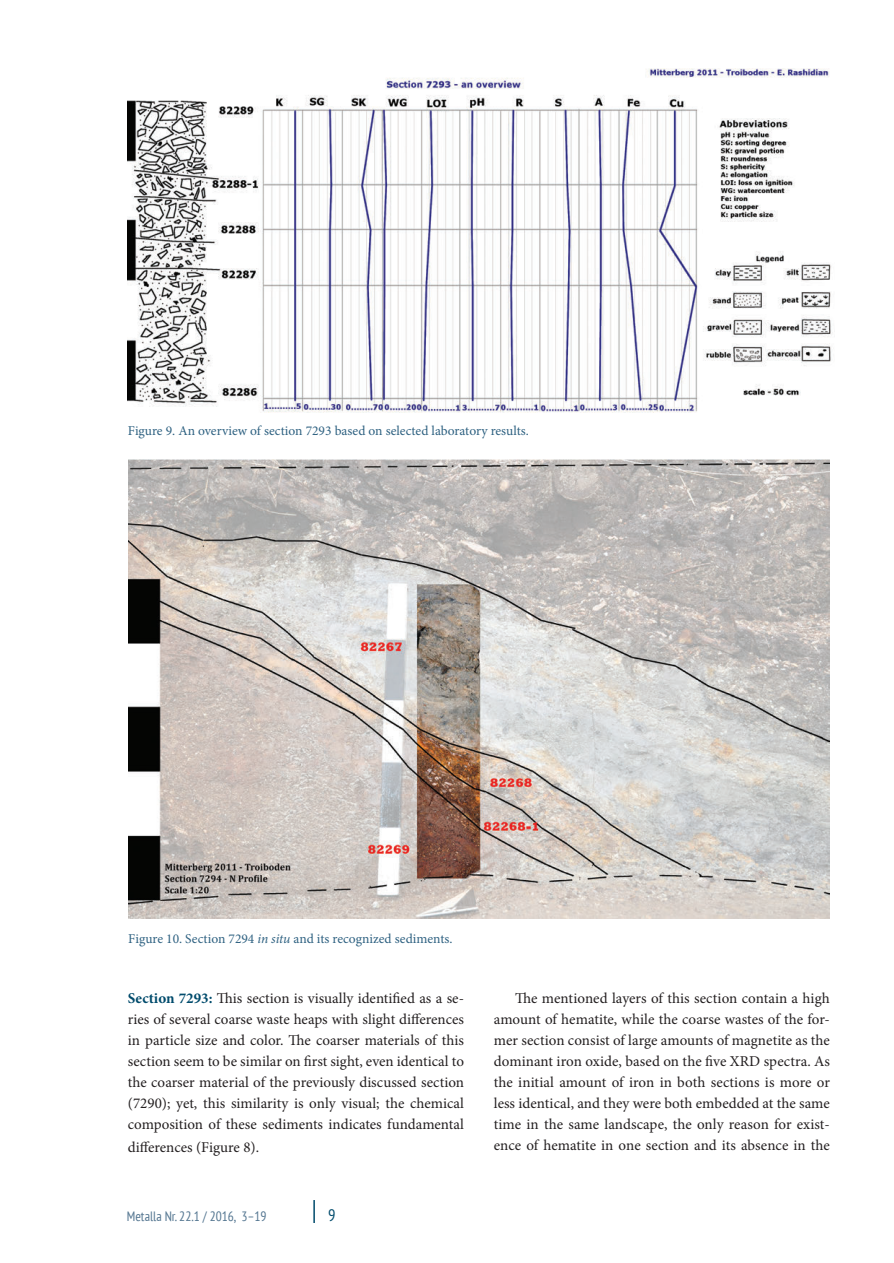
<style>
.page{position:relative;width:894px;height:1263px;background:#fff}
.page>*{position:absolute;margin:0;border:0;box-sizing:border-box;transform-origin:0 0}
.t1{font:condensed 16.5px "PT Sans";color:#014b6c}
.t2{font:15px/21px "Minion Pro";color:#231f20;text-align:justify}
.t3{font:13.5px "Minion Pro";color:#2e6181}
.t4{font:condensed 13.5px "PT Sans";color:#537590}
.s1{font-style:italic}
.s2{font-weight:700;color:#014b6c}
</style>
<div class="page">
<hr style="left:313px;top:1200px;width:2px;height:23px;background:#014b6c">
<img style="left:128px;top:68px;width:703px;height:345px">
<img style="left:128px;top:460px;width:701px;height:458px">
<p class="t3" style="left:128px;top:422px;width:402px">Figure 9. An overview of section 7293 based on selected laboratory results.</p>
<p class="t3" style="left:128px;top:930px;width:325px">Figure 10. Section 7294 <span class="s1">in situ</span> and its recognized sediments.</p>
<p class="t2" style="left:128px;top:988px;width:337px"><span class="s2">Section 7293:</span> This section is visually identified as a se&shy;ries of several coarse waste heaps with slight differences in particle size and color. The coarser materials of this section seem to be similar on first sight, even identical to the coarser material of the previously discussed section (7290); yet, this similarity is only visual; the chemical composition of these sediments indicates fundamental</p>
<p class="t2" style="left:128px;top:1136px;width:133px">differences (Figure 8).</p>
<p class="t4" style="left:127px;top:1207px;width:141px">Metalla Nr. 22.1 / 2016, 3–19</p>
<p class="t1" style="left:328px;top:1205px;width:9px">9</p>
<p class="t2" style="left:493px;top:988px;width:337px;text-indent:21px">The mentioned layers of this section contain a high amount of hematite, while the coarse wastes of the for&shy;mer section consist of large amounts of magnetite as the dominant iron oxide, based on the five XRD spectra. As the initial amount of iron in both sections is more or less identical, and they were both embedded at the same time in the same landscape, the only reason for exist&shy;ence of hematite in one section and its absence in the</p>
</div>
